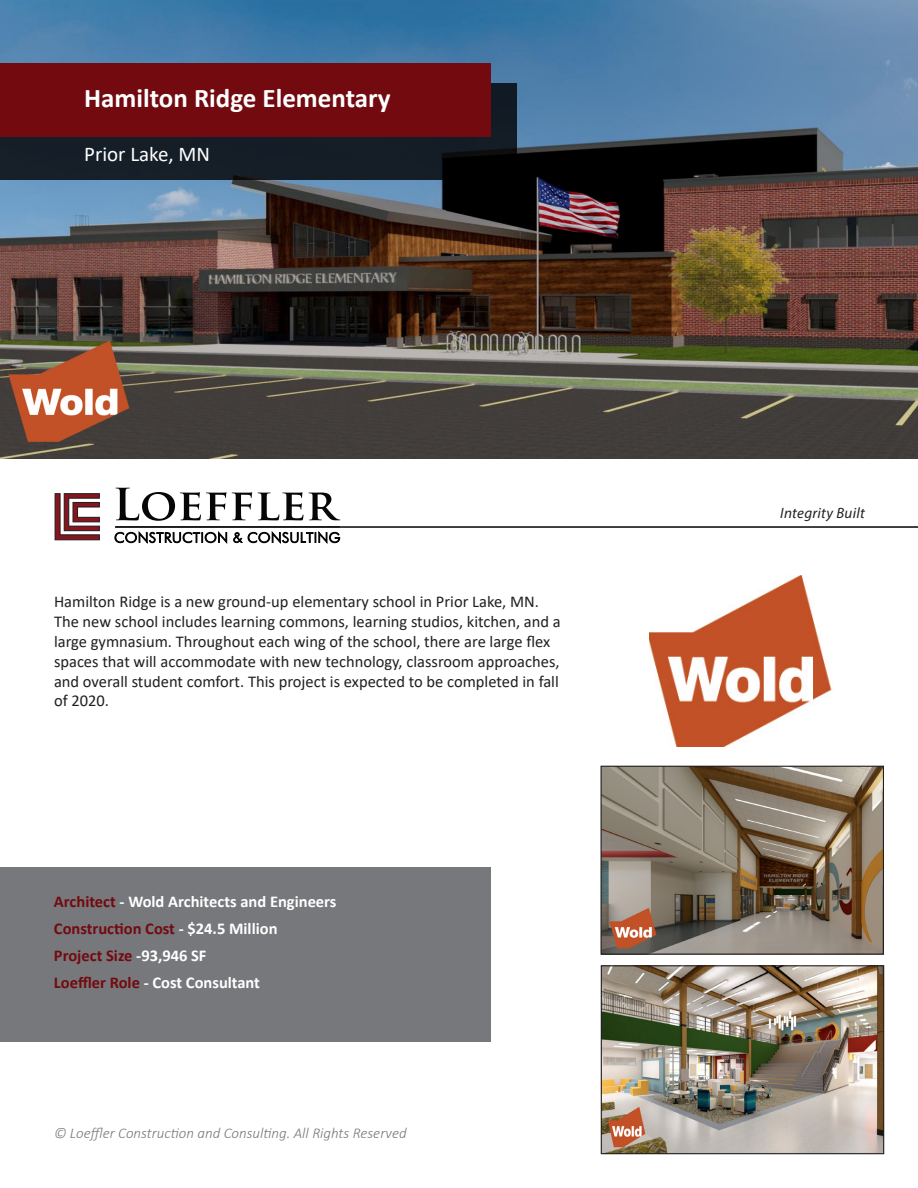
<style>
.page{position:relative;width:918px;height:1188px;background:#fff}
.page>*{position:absolute;margin:0;border:0;box-sizing:border-box;transform-origin:0 0}
.Title_Project_Name{font:700 27px "Calibri";color:#fff}
.Subtitle_Location{font:21px "Calibri";color:#fff}
.t1{font:16.5px/19.8px "Calibri";color:#231f20}
.t2{font:700 16.5px "Calibri";color:#fff}
.t3{font:700 16.5px "Calibri";color:#730a10}
.t4{font:italic 300 15px "Calibri";color:#76787b}
.t5{font:italic 15px "Myriad Pro";letter-spacing:.02em;color:#231f20}
.s1{color:#730a10}
.s2{color:#fff}
</style>
<div class="page">
<hr style="left:115px;top:526px;width:803px;height:2px;background:#050604">
<svg style="left:55px;top:493px;width:45px;height:47px"></svg>
<svg style="left:116px;top:488px;width:110px;height:33px"></svg>
<svg style="left:232px;top:492px;width:20px;height:28px"></svg>
<svg style="left:258px;top:492px;width:82px;height:28px"></svg>
<svg style="left:114px;top:531px;width:226px;height:13px"></svg>
<img style="left:0;top:0;width:918px;height:458px">
<svg style="left:0;top:83px;width:517px;height:96px;background:#131a23"></svg>
<div style="left:0;top:63px;width:490px;height:74px;background:#730a10"></div>
<div style="left:0;top:867px;width:490px;height:175px;background:#76787b"></div>
<img style="left:603px;top:768px;width:279px;height:185px">
<div style="left:601px;top:766px;width:283px;height:189px;border:1px solid #231f20"></div>
<img style="left:603px;top:967px;width:279px;height:185px">
<div style="left:601px;top:965px;width:283px;height:189px;border:1px solid #231f20"></div>
<img style="left:649px;top:575px;width:183px;height:171px">
<p class="Title_Project_Name" style="left:84px;top:79px;width:308px">Hamilton Ridge Elementary</p>
<p class="Subtitle_Location" style="left:84px;top:140px;width:127px">Prior Lake, MN</p>
<p class="t1" style="left:54px;top:592px;width:508px">Hamilton Ridge is a new ground-up elementary school in Prior Lake, MN.<br>The new school includes learning commons, learning studios, kitchen, and a large gymnasium. Throughout each wing of the school, there are large flex spaces that will accommodate with new technology, classroom approaches, and overall student comfort. This project is expected to be completed in fall of 2020.</p>
<p class="t2" style="left:54px;top:890px;width:284px"><span class="s1">Architect</span> - Wold Architects and Engineers</p>
<p class="t3" style="left:54px;top:917px;width:225px">Construction Cost <span class="s2">- $24.5 Million</span></p>
<p class="t3" style="left:54px;top:944px;width:154px">Project Size <span class="s2">-93,946 SF</span></p>
<p class="t2" style="left:54px;top:971px;width:208px"><span class="s1">Loeffler Role</span> - Cost Consultant</p>
<p class="t4" style="left:54px;top:1124px;width:354px">© Loeffler Construction and Consulting. All Rights Reserved</p>
<p class="t5" style="left:780px;top:504px;width:86px">Integrity Built</p>
</div>
